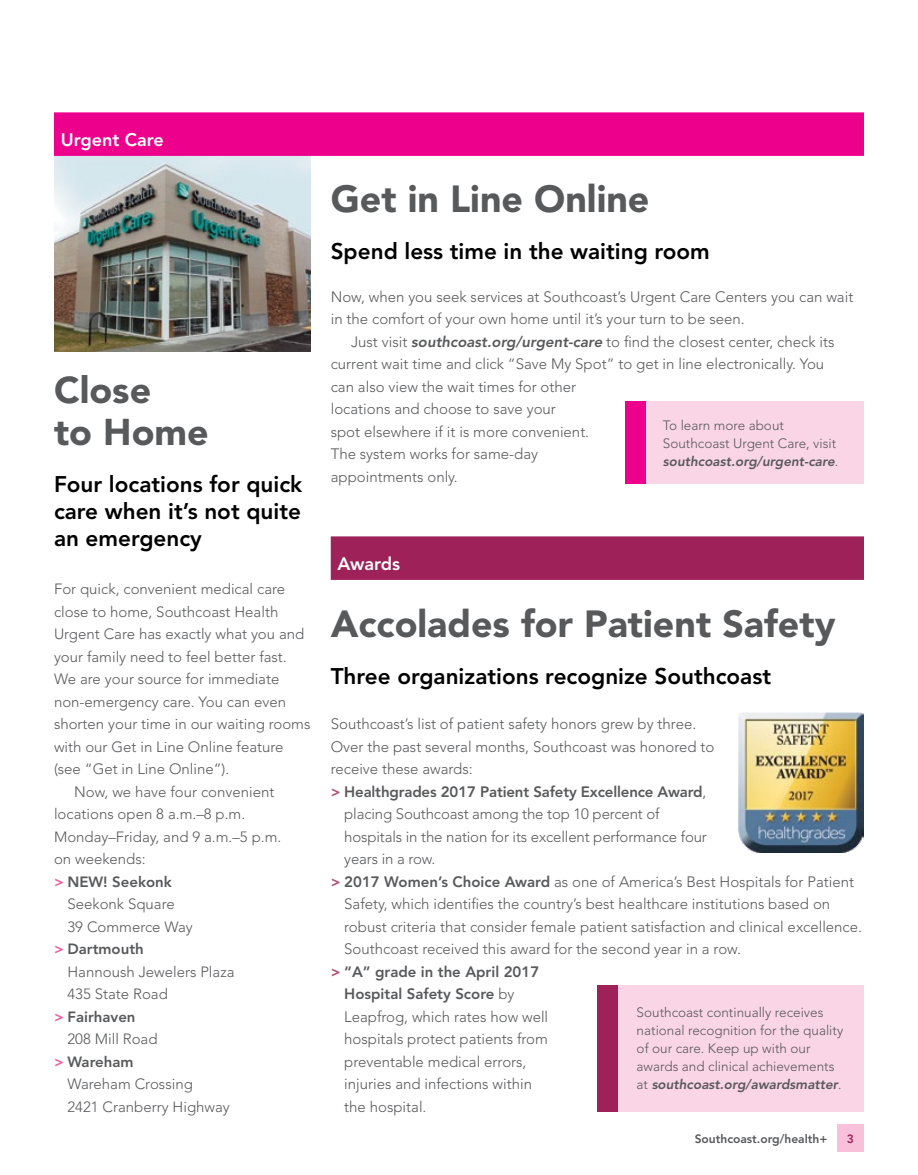
<style>
.page{position:relative;width:918px;height:1175px;background:#fff}
.page>*{position:absolute;margin:0;border:0;box-sizing:border-box;transform-origin:0 0}
.t1{font:900 37.5px "Avenir LT Std";color:#58595b}
.t2{font:900 37.05px/41.4px "Avenir LT Std";color:#58595b}
.t3{font:800 22.5px/27px "Avenir LT Std";color:#000;text-align:justify}
.t4{font:800 18px "Avenir LT Std";color:#fff}
.t5{font:300 15px/22.5px "Avenir LT Std";color:#58595b}
.t6{font:800 15px "Avenir LT Std";letter-spacing:-.01em;color:#58595b}
.t7{font:300 14.85px "Avenir LT Std";color:#58595b}
.t8{font:800 14.85px "Avenir LT Std";color:#58595b}
.t9{font:300 13.5px/18px "Avenir LT Std";color:#58595b}
.t10{font:800 12px "Avenir LT Std";color:#58595b}
.t11{font:800 12px "Avenir LT Std";color:#9e215a}
.s1{color:#ef5ba1}
.s2{font-weight:800;font-style:italic}
.s3{color:#ad5070}
.s4{font-weight:300}
.s5{font-weight:800;color:#ad5070}
.s6{font-weight:800}
</style>
<div class="page">
<div style="left:644px;top:401px;width:220px;height:83px;background:#fad5e6"></div>
<div style="left:626px;top:401px;width:20px;height:83px;background:#ec008c"></div>
<img style="left:54px;top:156px;width:256px;height:195px">
<div style="left:54px;top:112px;width:810px;height:44px;background:#ec008c"></div>
<div style="left:331px;top:536px;width:533px;height:44px;background:#9e215a"></div>
<img style="left:738px;top:712px;width:125px;height:140px">
<div style="left:608px;top:985px;width:256px;height:127px;background:#fad5e6"></div>
<div style="left:597px;top:985px;width:20px;height:127px;background:#9e215a"></div>
<div style="left:837px;top:1125px;width:27px;height:27px;background:#f8c1d9"></div>
<p class="t4" style="left:61px;top:129px;width:105px">Urgent Care</p>
<h2 class="t2" style="left:54px;top:369px;width:156px">Close<br>to Home</h2>
<h3 class="t3" style="left:54px;top:470px;width:250px">Four locations for quick care when it’s not quite an emergency</h3>
<p class="t7" style="left:54px;top:580px;width:233px">For quick, convenient medical care</p>
<p class="t7" style="left:54px;top:603px;width:226px">close to home, Southcoast Health</p>
<p class="t7" style="left:54px;top:625px;width:252px">Urgent Care has exactly what you and</p>
<p class="t7" style="left:54px;top:648px;width:234px">your family need to feel better fast.</p>
<p class="t7" style="left:54px;top:670px;width:227px">We are your source for immediate</p>
<p class="t7" style="left:54px;top:693px;width:234px">non-emergency care. You can even</p>
<p class="t7" style="left:54px;top:715px;width:258px">shorten your time in our waiting rooms</p>
<p class="t7" style="left:54px;top:738px;width:231px">with our Get in Line Online feature</p>
<p class="t7" style="left:54px;top:760px;width:177px">(see “Get in Line Online”).</p>
<p class="t7" style="left:74px;top:783px;width:202px">Now, we have four convenient</p>
<p class="t7" style="left:54px;top:805px;width:193px">locations open 8 a.m.–8 p.m.</p>
<p class="t7" style="left:54px;top:828px;width:229px">Monday–Friday, and 9 a.m.–5 p.m.</p>
<p class="t7" style="left:54px;top:850px;width:93px">on weekends:</p>
<p class="t8" style="left:54px;top:873px;width:119px"><span class="s1">&gt;</span> NEW! Seekonk</p>
<p class="t7" style="left:68px;top:895px;width:109px">Seekonk Square</p>
<p class="t7" style="left:68px;top:918px;width:127px">39 Commerce Way</p>
<p class="t8" style="left:54px;top:940px;width:91px"><span class="s1">&gt;</span> Dartmouth</p>
<p class="t7" style="left:68px;top:963px;width:169px">Hannoush Jewelers Plaza</p>
<p class="t7" style="left:68px;top:985px;width:102px">435 State Road</p>
<p class="t8" style="left:54px;top:1008px;width:83px"><span class="s1">&gt;</span> Fairhaven</p>
<p class="t7" style="left:68px;top:1030px;width:92px">208 Mill Road</p>
<p class="t8" style="left:54px;top:1053px;width:81px"><span class="s1">&gt;</span> Wareham</p>
<p class="t7" style="left:68px;top:1075px;width:127px">Wareham Crossing</p>
<p class="t7" style="left:68px;top:1098px;width:164px">2421 Cranberry Highway</p>
<h1 class="t1" style="left:331px;top:176px;width:320px">Get in Line Online</h1>
<h3 class="t3" style="left:331px;top:238px;width:381px">Spend less time in the waiting room</h3>
<p class="t5" style="left:331px;top:285px;width:524px">Now, when you seek services at Southcoast’s Urgent Care Centers you can wait in the comfort of your own home until it’s your turn to be seen.</p>
<p class="t5" style="left:331px;top:330px;width:505px;text-indent:20px">Just visit <span class="s2">southcoast.org/urgent-care</span> to find the closest center, check its current wait time and click “Save My Spot” to get in line electronically. You can also view the wait times for other<br>locations and choose to save your<br>spot elsewhere if it is more convenient.<br>The system works for same-day<br>appointments only.</p>
<p class="t9" style="left:663px;top:416px;width:177px">To learn more about<br>Southcoast Urgent Care, visit <span class="s2">southcoast.org/urgent-care</span>.</p>
<p class="t4" style="left:338px;top:553px;width:64px">Awards</p>
<h1 class="t1" style="left:331px;top:601px;width:506px">Accolades for Patient Safety</h1>
<h3 class="t3" style="left:331px;top:663px;width:442px">Three organizations recognize Southcoast</h3>
<p class="t5" style="left:331px;top:713px;width:367px">Southcoast’s list of patient safety honors grew by three.</p>
<p class="t5" style="left:331px;top:735px;width:385px">Over the past several months, Southcoast was honored to</p>
<p class="t5" style="left:331px;top:758px;width:144px">receive these awards:</p>
<p class="t6" style="left:331px;top:782px;width:377px"><span class="s3">&gt;</span> Healthgrades 2017 Patient Safety Excellence Award<span class="s4">,</span></p>
<p class="t5" style="left:344px;top:803px;width:317px">placing Southcoast among the top 10 percent of</p>
<p class="t5" style="left:344px;top:825px;width:364px">hospitals in the nation for its excellent performance four</p>
<p class="t5" style="left:344px;top:848px;width:93px">years in a row.</p>
<p class="t5" style="left:331px;top:870px;width:525px"><span class="s5">&gt;</span> <span class="s6">2017 Women’s Choice Award</span> as one of America’s Best Hospitals for Patient</p>
<p class="t5" style="left:344px;top:893px;width:488px">Safety, which identifies the country’s best healthcare institutions based on</p>
<p class="t5" style="left:344px;top:915px;width:519px">robust criteria that consider female patient satisfaction and clinical excellence.</p>
<p class="t5" style="left:344px;top:938px;width:398px">Southcoast received this award for the second year in a row.</p>
<p class="t6" style="left:331px;top:962px;width:210px"><span class="s3">&gt;</span> “A” grade in the April 2017</p>
<p class="t6" style="left:344px;top:985px;width:172px">Hospital Safety Score <span class="s4">by</span></p>
<p class="t5" style="left:344px;top:1005px;width:205px">Leapfrog, which rates how well</p>
<p class="t5" style="left:344px;top:1028px;width:205px">hospitals protect patients from</p>
<p class="t5" style="left:344px;top:1050px;width:184px">preventable medical errors,</p>
<p class="t5" style="left:344px;top:1073px;width:189px">injuries and infections within</p>
<p class="t5" style="left:344px;top:1095px;width:84px">the hospital.</p>
<p class="t9" style="left:637px;top:1003px;width:208px">Southcoast continually receives national recognition for the quality of our care. Keep up with our awards and clinical achievements at <span class="s2">southcoast.org/awardsmatter</span>.</p>
<p class="t10" style="left:695px;top:1131px;width:134px">Southcoast.org/health+</p>
<p class="t11" style="left:847px;top:1131px;width:9px">3</p>
</div>
